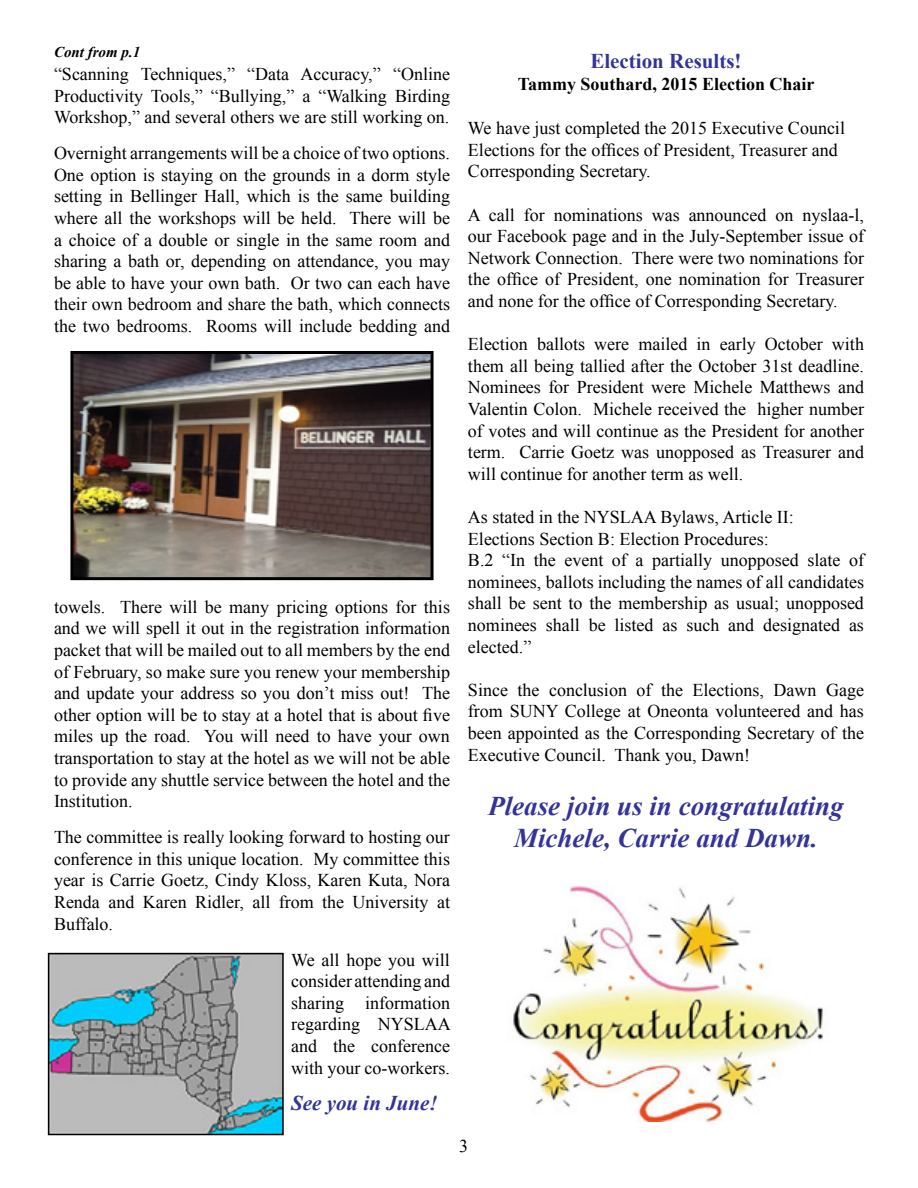
<style>
.page{position:relative;width:918px;height:1188px;background:#fff}
.page>*{position:absolute;margin:0;border:0;box-sizing:border-box;transform-origin:0 0}
.t1{font:italic 700 27px/32.4px "Times New Roman";color:#339;text-align:center}
.t2{font:700 21px "Times New Roman";color:#339}
.t3{font:italic 700 21px "Times New Roman";color:#339}
.t4{font:18px/21.6px "Times New Roman";color:#000;text-align:justify}
.t5{font:700 18px "Times New Roman";color:#000}
.t6{font:italic 700 15px "Times New Roman";color:#000}
</style>
<div class="page">
<img style="left:74px;top:355px;width:356px;height:221px">
<div style="left:70px;top:351px;width:364px;height:229px;border:3px solid #000"></div>
<img style="left:513px;top:886px;width:310px;height:235px">
<img style="left:51px;top:956px;width:230px;height:176px">
<div style="left:48px;top:953px;width:236px;height:182px;border:2px solid #000"></div>
<p class="t6" style="left:54px;top:41px;width:88px">Cont from p.1</p>
<p class="t4" style="left:54px;top:63px;width:398px">“Scanning Techniques,” “Data Accuracy,” “Online Productivity Tools,” “Bullying,” a “Walking Birding Workshop,” and several others we are still working on.</p>
<p class="t4" style="left:54px;top:142px;width:398px">Overnight arrangements will be a choice of two options.<br>One option is staying on the grounds in a dorm style setting in Bellinger Hall, which is the same building where all the workshops will be held. There will be a choice of a double or single in the same room and sharing a bath or, depending on attendance, you may be able to have your own bath. Or two can each have their own bedroom and share the bath, which connects the two bedrooms. Rooms will include bedding and</p>
<p class="t4" style="left:54px;top:596px;width:398px">towels. There will be many pricing options for this and we will spell it out in the registration information packet that will be mailed out to all members by the end of February, so make sure you renew your membership and update your address so you don’t miss out! The other option will be to stay at a hotel that is about five miles up the road. You will need to have your own transportation to stay at the hotel as we will not be able to provide any shuttle service between the hotel and the Institution.</p>
<p class="t4" style="left:54px;top:826px;width:398px">The committee is really looking forward to hosting our conference in this unique location. My committee this year is Carrie Goetz, Cindy Kloss, Karen Kuta, Nora Renda and Karen Ridler, all from the University at Buffalo.</p>
<p class="t4" style="left:291px;top:948px;width:161px">We all hope you will consider attending and sharing information regarding NYSLAA and the conference with your co-workers.</p>
<p class="t3" style="left:291px;top:1088px;width:148px">See you in June!</p>
<p class="t2" style="left:590px;top:47px;width:153px">Election Results!</p>
<p class="t5" style="left:518px;top:71px;width:298px">Tammy Southard, 2015 Election Chair</p>
<p class="t4" style="left:468px;top:117px;width:379px;text-align:left">We have just completed the 2015 Executive Council<br>Elections for the offices of President, Treasurer and<br>Corresponding Secretary.</p>
<p class="t4" style="left:468px;top:204px;width:398px">A call for nominations was announced on nyslaa-l, our Facebook page and in the July-September issue of Network Connection. There were two nominations for the office of President, one nomination for Treasurer and none for the office of Corresponding Secretary.</p>
<p class="t4" style="left:468px;top:333px;width:398px">Election ballots were mailed in early October with them all being tallied after the October 31st deadline.<br>Nominees for President were Michele Matthews and Valentin Colon. Michele received the higher number of votes and will continue as the President for another term. Carrie Goetz was unopposed as Treasurer and will continue for another term as well.</p>
<p class="t4" style="left:468px;top:506px;width:398px;text-align:left">As stated in the NYSLAA Bylaws, Article II:<br>Elections Section B: Election Procedures:<br>B.2 “In the event of a partially unopposed slate of nominees, ballots including the names of all candidates shall be sent to the membership as usual; unopposed nominees shall be listed as such and designated as elected.”</p>
<p class="t4" style="left:468px;top:679px;width:398px">Since the conclusion of the Elections, Dawn Gage from SUNY College at Oneonta volunteered and has been appointed as the Corresponding Secretary of the Executive Council. Thank you, Dawn!</p>
<h1 class="t1" style="left:488px;top:789px;width:357px">Please join us in congratulating<br>Michele, Carrie and Dawn.</h1>
<p class="t4" style="left:459px;top:1135px;width:10px">3</p>
</div>
